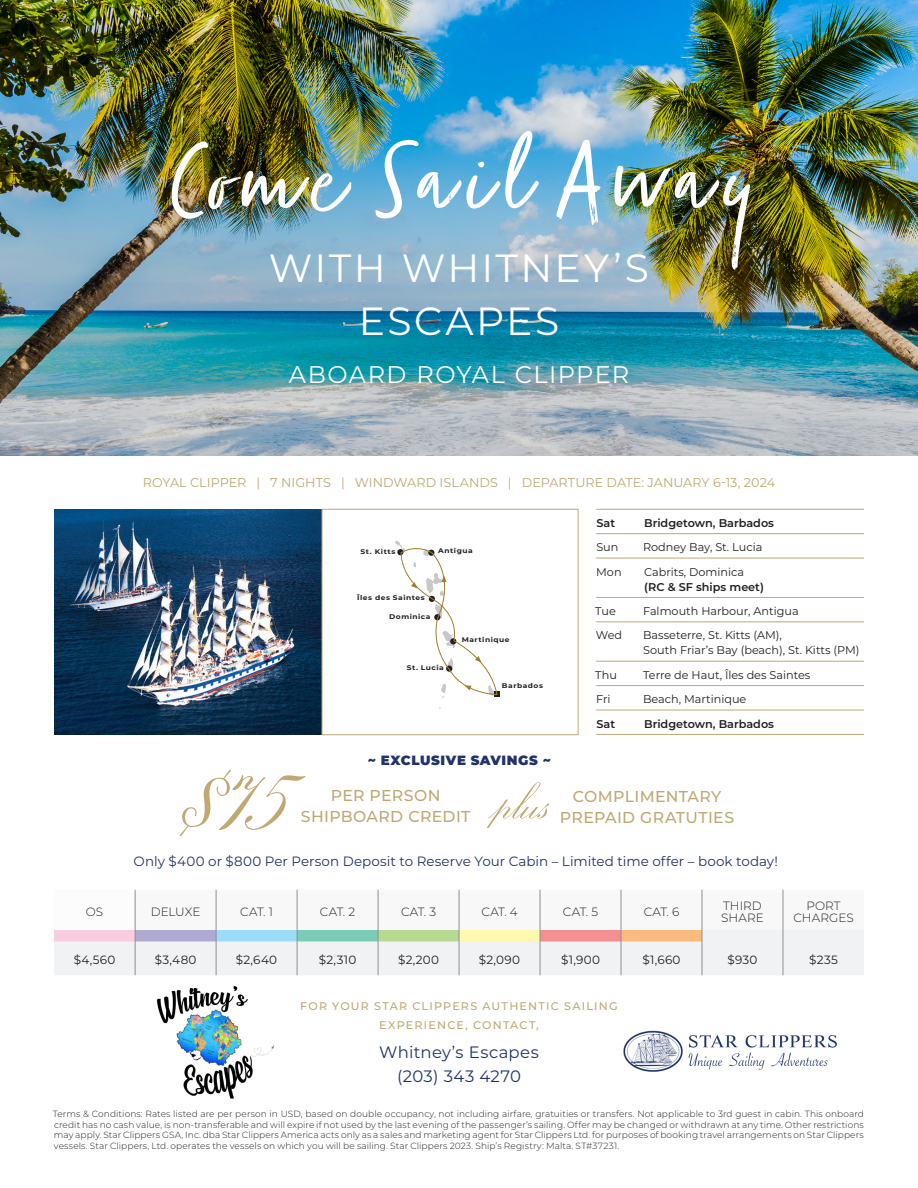
<style>
.page{position:relative;width:918px;height:1188px;background:#fff}
.page>*{position:absolute;margin:0;border:0;box-sizing:border-box;transform-origin:0 0}
.t1{font:300 139.05px "Sweet Fancy Script";color:#c0a873}
.t2{font:116.55px "Zooja Light Pro";letter-spacing:.055em;color:#fff}
.t3{font:300 57.3px "Sweet Fancy Script";color:#c0a873}
.t4{font:39.3px/53.4px "Montserrat";letter-spacing:.06em;color:#fff;text-align:center}
.t5{font:24.15px "Montserrat";letter-spacing:.055em;color:#fff}
.t6{font:16.5px "Montserrat";letter-spacing:.02em;color:#21336a}
.t7{font:500 15.75px/21px "Montserrat";letter-spacing:.02em;color:#c0a873;text-align:center}
.t8{font:13.5px "Montserrat";color:#21336a}
.t9{font:900 13.35px "Montserrat";letter-spacing:.045em;color:#21336a}
.Nights___Itinerary{font:12.75px "Montserrat";color:#c0a873}
.map_lowercase{font:300 12px/12px "Montserrat";letter-spacing:.005em;color:#231f20}
.map_lowercase-2{font:12px "Montserrat";letter-spacing:.025em;color:#231f20}
.t10{font:11.25px/15px "Montserrat";color:#231f20}
.t11{font:600 11.25px "Montserrat";color:#231f20}
.t12{font:500 11.1px/19px "Montserrat";letter-spacing:.11em;color:#c0a873;text-align:center}
.t13{font:300 9px/10.5px "Montserrat";letter-spacing:.01em;color:#231f20;text-align:justify}
.map_lowercase-3{font:700 6.75px "Montserrat";letter-spacing:.07em;color:#231f20;scale:1.11 1}
.s1{font-weight:600}
</style>
<div class="page">
<img style="left:623px;top:1030px;width:214px;height:42px">
<img style="left:0;top:0;width:918px;height:456px">
<svg style="left:54px;top:890px;width:810px;height:85px"></svg>
<img style="left:54px;top:509px;width:268px;height:226px">
<div style="left:322px;top:509px;width:256px;height:226px;border:1px solid #c0a873"></div>
<svg style="left:395px;top:541px;width:105px;height:158px"></svg>
<hr style="left:596px;top:509px;width:268px;height:1px;background:#c0a873">
<hr style="left:596px;top:533px;width:268px;height:1px;background:#c0a873">
<hr style="left:596px;top:558px;width:268px;height:1px;background:#c0a873">
<hr style="left:596px;top:597px;width:268px;height:1px;background:#c0a873">
<hr style="left:596px;top:622px;width:268px;height:1px;background:#c0a873">
<hr style="left:596px;top:661px;width:268px;height:1px;background:#c0a873">
<hr style="left:596px;top:685px;width:268px;height:1px;background:#c0a873">
<hr style="left:596px;top:710px;width:268px;height:1px;background:#c0a873">
<hr style="left:596px;top:734px;width:268px;height:1px;background:#c0a873">
<img style="left:156px;top:986px;width:118px;height:113px">
<p class="t2" style="left:165px;top:115px;width:590px">Come Sail Away</p>
<p class="t4" style="left:269px;top:240px;width:382px">WITH WHITNEY’S<br>ESCAPES</p>
<p class="t5" style="left:289px;top:357px;width:342px">ABOARD ROYAL CLIPPER</p>
<p class="Nights___Itinerary" style="left:143px;top:474px;width:634px">ROYAL CLIPPER | 7 NIGHTS | WINDWARD ISLANDS | DEPARTURE DATE: JANUARY 6-13, 2024</p>
<p class="map_lowercase-3" style="left:361px;top:547px;width:33px">St. Kitts</p>
<p class="map_lowercase-3" style="left:438px;top:546px;width:33px">Antigua</p>
<p class="map_lowercase-3" style="left:357px;top:593px;width:62px">Îles des Saintes</p>
<p class="map_lowercase-3" style="left:389px;top:612px;width:39px">Dominica</p>
<p class="map_lowercase-3" style="left:462px;top:634px;width:45px">Martinique</p>
<p class="map_lowercase-3" style="left:407px;top:663px;width:35px">St. Lucia</p>
<p class="map_lowercase-3" style="left:502px;top:680px;width:39px">Barbados</p>
<p class="t9" style="left:368px;top:750px;width:185px">~ EXCLUSIVE SAVINGS ~</p>
<p class="t11" style="left:596px;top:515px;width:20px">Sat</p>
<p class="t11" style="left:644px;top:515px;width:131px">Bridgetown, Barbados</p>
<p class="t10" style="left:596px;top:539px;width:24px">Sun</p>
<p class="t10" style="left:643px;top:539px;width:121px">Rodney Bay, St. Lucia</p>
<p class="t10" style="left:596px;top:564px;width:27px">Mon</p>
<p class="t10" style="left:644px;top:564px;width:121px">Cabrits, Dominica <span class="s1">(RC &amp; SF ships meet)</span></p>
<p class="t10" style="left:595px;top:603px;width:22px">Tue</p>
<p class="t10" style="left:643px;top:603px;width:157px">Falmouth Harbour, Antigua</p>
<p class="t10" style="left:596px;top:628px;width:28px">Wed</p>
<p class="t10" style="left:643px;top:628px;width:218px">Basseterre, St. Kitts (AM),<br>South Friar’s Bay (beach), St. Kitts (PM)</p>
<p class="t10" style="left:595px;top:667px;width:23px">Thu</p>
<p class="t10" style="left:643px;top:667px;width:169px">Terre de Haut, Îles des Saintes</p>
<p class="t10" style="left:596px;top:691px;width:16px">Fri</p>
<p class="t10" style="left:643px;top:691px;width:105px">Beach, Martinique</p>
<p class="t11" style="left:596px;top:716px;width:20px">Sat</p>
<p class="t11" style="left:644px;top:716px;width:131px">Bridgetown, Barbados</p>
<p class="t1" style="left:185px;top:698px;width:113px">$75</p>
<p class="t7" style="left:301px;top:784px;width:171px">PER PERSON<br>SHIPBOARD CREDIT</p>
<p class="t3" style="left:497px;top:764px;width:54px">plus</p>
<p class="t7" style="left:560px;top:785px;width:176px">COMPLIMENTARY<br>PREPAID GRATUTIES</p>
<p class="t8" style="left:134px;top:852px;width:646px">Only $400 or $800 Per Person Deposit to Reserve Your Cabin – Limited time offer – book today!</p>
<p class="map_lowercase" style="left:86px;top:905px;width:19px">OS</p>
<p class="map_lowercase" style="left:151px;top:905px;width:51px">DELUXE</p>
<p class="map_lowercase" style="left:240px;top:905px;width:34px">CAT. 1</p>
<p class="map_lowercase" style="left:320px;top:905px;width:37px">CAT. 2</p>
<p class="map_lowercase" style="left:401px;top:905px;width:37px">CAT. 3</p>
<p class="map_lowercase" style="left:481px;top:905px;width:38px">CAT. 4</p>
<p class="map_lowercase" style="left:563px;top:905px;width:37px">CAT. 5</p>
<p class="map_lowercase" style="left:644px;top:905px;width:37px">CAT. 6</p>
<p class="map_lowercase" style="left:721px;top:899px;width:44px">THIRD<br>SHARE</p>
<p class="map_lowercase" style="left:793px;top:899px;width:62px;text-align:center">PORT<br>CHARGES</p>
<p class="map_lowercase-2" style="left:74px;top:952px;width:43px">$4,560</p>
<p class="map_lowercase-2" style="left:155px;top:952px;width:43px">$3,480</p>
<p class="map_lowercase-2" style="left:236px;top:952px;width:43px">$2,640</p>
<p class="map_lowercase-2" style="left:319px;top:952px;width:39px">$2,310</p>
<p class="map_lowercase-2" style="left:398px;top:952px;width:42px">$2,200</p>
<p class="map_lowercase-2" style="left:479px;top:952px;width:43px">$2,090</p>
<p class="map_lowercase-2" style="left:561px;top:952px;width:40px">$1,900</p>
<p class="map_lowercase-2" style="left:642px;top:952px;width:40px">$1,660</p>
<p class="map_lowercase-2" style="left:728px;top:952px;width:31px">$930</p>
<p class="map_lowercase-2" style="left:809px;top:952px;width:30px">$235</p>
<p class="t12" style="left:300px;top:997px;width:319px">FOR YOUR STAR CLIPPERS AUTHENTIC SAILING<br>EXPERIENCE, CONTACT,</p>
<p class="t6" style="left:379px;top:1041px;width:161px">Whitney’s Escapes</p>
<p class="t6" style="left:397px;top:1065px;width:125px">(203) 343 4270</p>
<p class="t13" style="left:53px;top:1108px;width:813px">Terms &amp; Conditions: Rates listed are per person in USD, based on double occupancy, not including airfare, gratuities or transfers. Not applicable to 3rd guest in cabin. This onboard credit has no cash value, is non-transferable and will expire if not used by the last evening of the passenger’s sailing. Offer may be changed or withdrawn at any time. Other restrictions may apply. Star Clippers GSA, Inc. dba Star Clippers America acts only as a sales and marketing agent for Star Clippers Ltd. for purposes of booking travel arrangements on Star Clippers vessels. Star Clippers, Ltd. operates the vessels on which you will be sailing. Star Clippers 2023. Ship’s Registry: Malta. ST#37231.</p>
</div>
